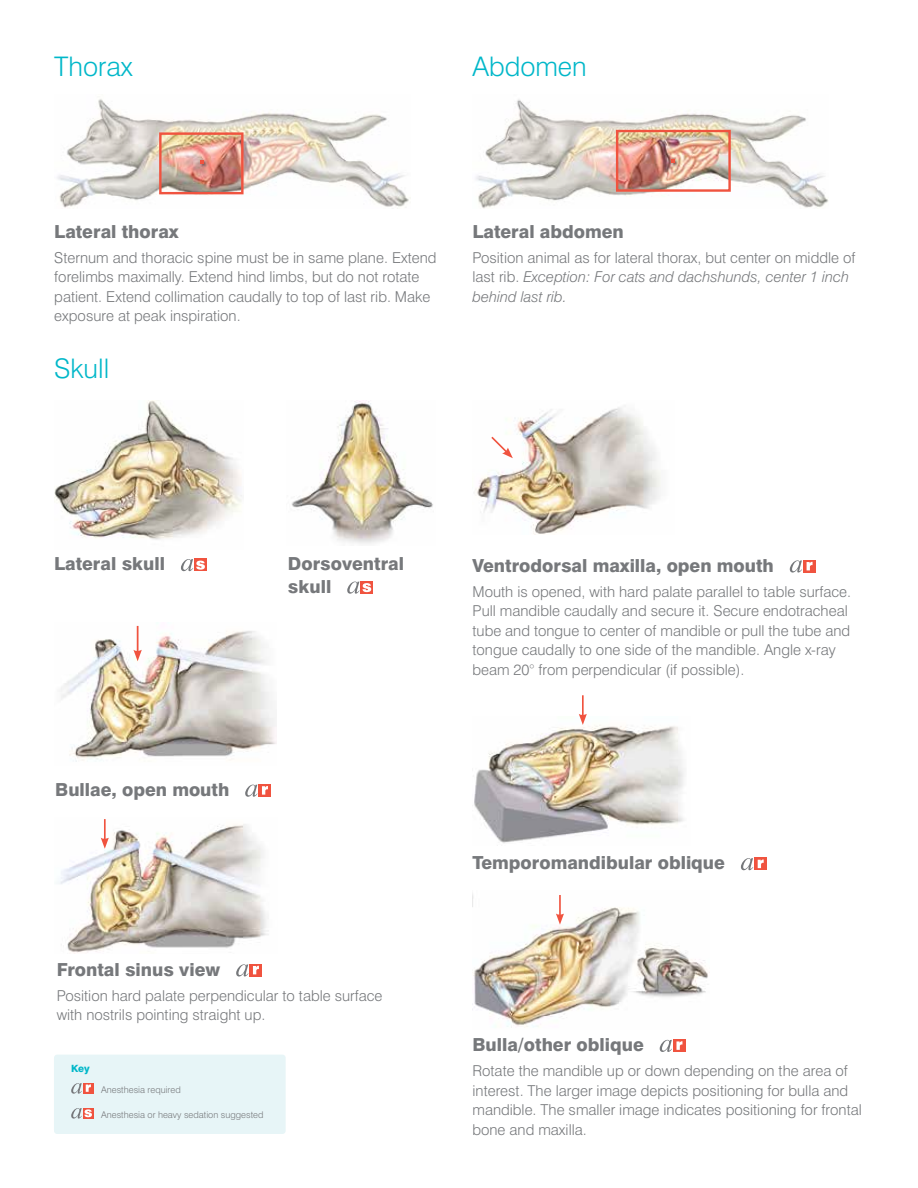
<style>
.page{position:relative;width:918px;height:1188px;background:#fff}
.page>*{position:absolute;margin:0;border:0;box-sizing:border-box;transform-origin:0 0}
.t1{font:300 27px "Swiss 721 BT";color:#00b7c9}
.t2{font:800 18px/22.5px "Swiss 721 BT";color:#76787b}
.t3{font:300 15px/19.5px "Swiss 721 BT";color:#76787b}
.t4{font:800 10.05px "Swiss 721 BT";color:#00b7c9}
.t5{font:300 9.3px "Swiss 721 BT";color:#76787b}
.s1{font-style:italic}
</style>
<div class="page">
<img style="left:473px;top:897px;width:235px;height:131px">
<hr style="left:559px;top:895px;width:2px;height:21px;background:#f0533f">
<svg style="left:556px;top:914px;width:8px;height:11px"></svg>
<img style="left:54px;top:400px;width:188px;height:140px">
<img style="left:57px;top:99px;width:353px;height:110px">
<img style="left:162px;top:135px;width:79px;height:56px">
<div style="left:159px;top:132px;width:85px;height:62px;border:2px solid #f0533f"></div>
<div style="left:198px;top:159px;width:11px;height:10px;background:#000;opacity:.75"></div>
<svg style="left:200px;top:161px;width:4px;height:3px"></svg>
<img style="left:476px;top:99px;width:353px;height:110px">
<img style="left:619px;top:133px;width:109px;height:56px">
<div style="left:616px;top:130px;width:115px;height:62px;border:2px solid #f0533f"></div>
<div style="left:670px;top:157px;width:10px;height:11px;background:#000;opacity:.75"></div>
<img style="left:61px;top:625px;width:216px;height:137px">
<hr style="left:137px;top:626px;width:2px;height:27px;background:#f0533f">
<svg style="left:133px;top:650px;width:9px;height:11px"></svg>
<img style="left:474px;top:725px;width:210px;height:118px">
<hr style="left:582px;top:695px;width:2px;height:22px;background:#f0533f">
<svg style="left:579px;top:714px;width:8px;height:11px"></svg>
<img style="left:59px;top:824px;width:210px;height:129px">
<hr style="left:104px;top:819px;width:2px;height:21px;background:#f0533f">
<svg style="left:101px;top:838px;width:8px;height:11px"></svg>
<img style="left:475px;top:407px;width:186px;height:127px">
<svg style="left:490px;top:435px;width:23px;height:23px"></svg>
<div style="left:258px;top:784px;width:13px;height:13px;background:#f0533f"></div>
<svg style="left:245px;top:785px;width:23px;height:12px"></svg>
<svg style="left:360px;top:581px;width:13px;height:13px"></svg>
<svg style="left:347px;top:582px;width:24px;height:12px"></svg>
<div style="left:754px;top:858px;width:13px;height:12px;background:#f0533f"></div>
<svg style="left:741px;top:858px;width:23px;height:12px"></svg>
<div style="left:249px;top:964px;width:13px;height:12px;background:#f0533f"></div>
<svg style="left:236px;top:964px;width:23px;height:13px"></svg>
<div style="left:803px;top:560px;width:13px;height:12px;background:#f0533f"></div>
<svg style="left:790px;top:560px;width:23px;height:13px"></svg>
<svg style="left:673px;top:1039px;width:12px;height:13px"></svg>
<svg style="left:660px;top:1040px;width:22px;height:12px"></svg>
<div style="left:194px;top:559px;width:13px;height:12px;background:#f0533f"></div>
<svg style="left:181px;top:559px;width:24px;height:12px"></svg>
<img style="left:291px;top:400px;width:142px;height:144px">
<div style="left:54px;top:1055px;width:232px;height:79px;background:#e7f5f7;border-radius:3px"></div>
<div style="left:83px;top:1083px;width:11px;height:11px;background:#f0533f"></div>
<svg style="left:71px;top:1083px;width:20px;height:11px"></svg>
<div style="left:83px;top:1108px;width:11px;height:11px;background:#f0533f"></div>
<svg style="left:71px;top:1108px;width:21px;height:11px"></svg>
<h1 class="t1" style="left:54px;top:50px;width:80px">Thorax</h1>
<h1 class="t1" style="left:473px;top:50px;width:116px">Abdomen</h1>
<p class="t2" style="left:54px;top:220px;width:126px">Lateral thorax</p>
<p class="t3" style="left:54px;top:248px;width:384px">Sternum and thoracic spine must be in same plane. Extend forelimbs maximally. Extend hind limbs, but do not rotate patient. Extend collimation caudally to top of last rib. Make exposure at peak inspiration.</p>
<h1 class="t1" style="left:54px;top:352px;width:57px">Skull</h1>
<p class="t2" style="left:472px;top:220px;width:153px">Lateral abdomen</p>
<p class="t3" style="left:472px;top:248px;width:385px">Position animal as for lateral thorax, but center on middle of last rib. <span class="s1">Exception: For cats and dachshunds, center 1 inch behind last rib.</span></p>
<p class="t2" style="left:54px;top:553px;width:112px">Lateral skull</p>
<p class="t2" style="left:288px;top:553px;width:118px">Dorsoventral skull</p>
<p class="t2" style="left:55px;top:778px;width:175px">Bullae, open mouth</p>
<p class="t2" style="left:57px;top:958px;width:165px">Frontal sinus view</p>
<p class="t3" style="left:57px;top:985px;width:327px">Position hard palate perpendicular to table surface with nostrils pointing straight up.</p>
<p class="t4" style="left:71px;top:1062px;width:20px">Key</p>
<p class="t5" style="left:101px;top:1084px;width:81px">Anesthesia required</p>
<p class="t5" style="left:101px;top:1109px;width:164px">Anesthesia or heavy sedation suggested</p>
<p class="t2" style="left:472px;top:554px;width:303px">Ventrodorsal maxilla, open mouth</p>
<p class="t3" style="left:472px;top:581px;width:380px">Mouth is opened, with hard palate parallel to table surface.<br>Pull mandible caudally and secure it. Secure endotracheal tube and tongue to center of mandible or pull the tube and tongue caudally to one side of the mandible. Angle x-ray beam 20° from perpendicular (if possible).</p>
<p class="t2" style="left:472px;top:852px;width:254px">Temporomandibular oblique</p>
<p class="t2" style="left:472px;top:1033px;width:173px">Bulla/other oblique</p>
<p class="t3" style="left:472px;top:1061px;width:391px">Rotate the mandible up or down depending on the area of interest. The larger image depicts positioning for bulla and mandible. The smaller image indicates positioning for frontal bone and maxilla.</p>
</div>
